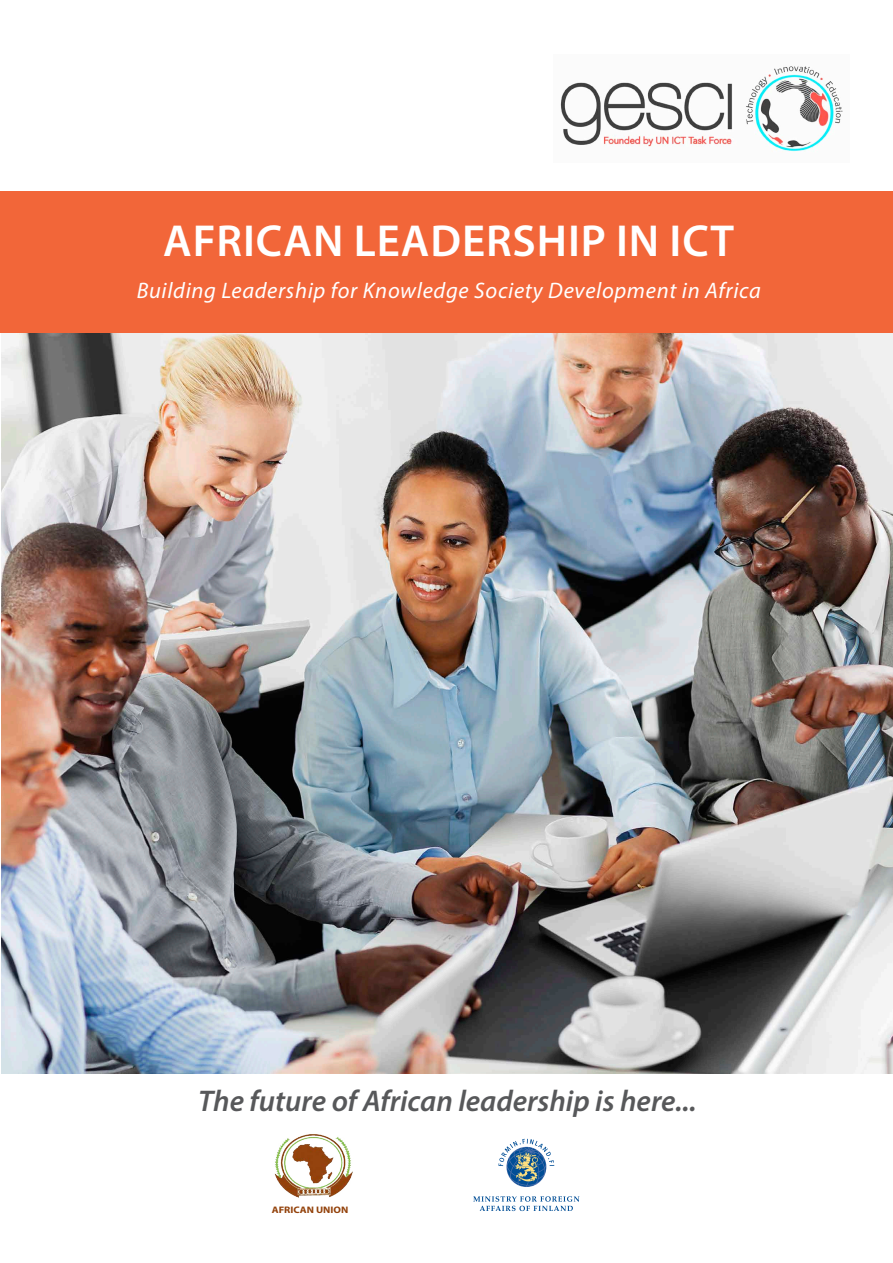
<style>
.page{position:relative;width:893px;height:1263px;background:#fff}
.page>*{position:absolute;margin:0;border:0;box-sizing:border-box;transform-origin:0 0}
.t1{font:600 45px "Myriad Pro";letter-spacing:.02em;color:#fff}
.t2{font:italic 600 30px "Myriad Pro";color:#57585a}
.t3{font:italic 22.5px "Myriad Pro";letter-spacing:.03em;color:#fff}
.t4{font:700 9.45px "Myriad Pro";color:#93420b;scale:1.11 1}
</style>
<div class="page">
<img style="left:1px;top:332px;width:892px;height:742px">
<img style="left:274px;top:1134px;width:79px;height:64px">
<svg style="left:473px;top:1196px;width:106px;height:15px"></svg>
<svg style="left:498px;top:1139px;width:56px;height:47px"></svg>
<img style="left:560px;top:66px;width:283px;height:86px">
<div style="left:1px;top:191px;width:892px;height:141px;background:#f26639"></div>
<p class="t1" style="left:163px;top:213px;width:572px">AFRICAN LEADERSHIP IN ICT</p>
<p class="t3" style="left:137px;top:277px;width:626px">Building Leadership for Knowledge Society Development in Africa</p>
<p class="t2" style="left:198px;top:1081px;width:500px">The future of African leadership is here...</p>
<p class="t4" style="left:272px;top:1204px;width:70px">AFRICAN UNION</p>
</div>
